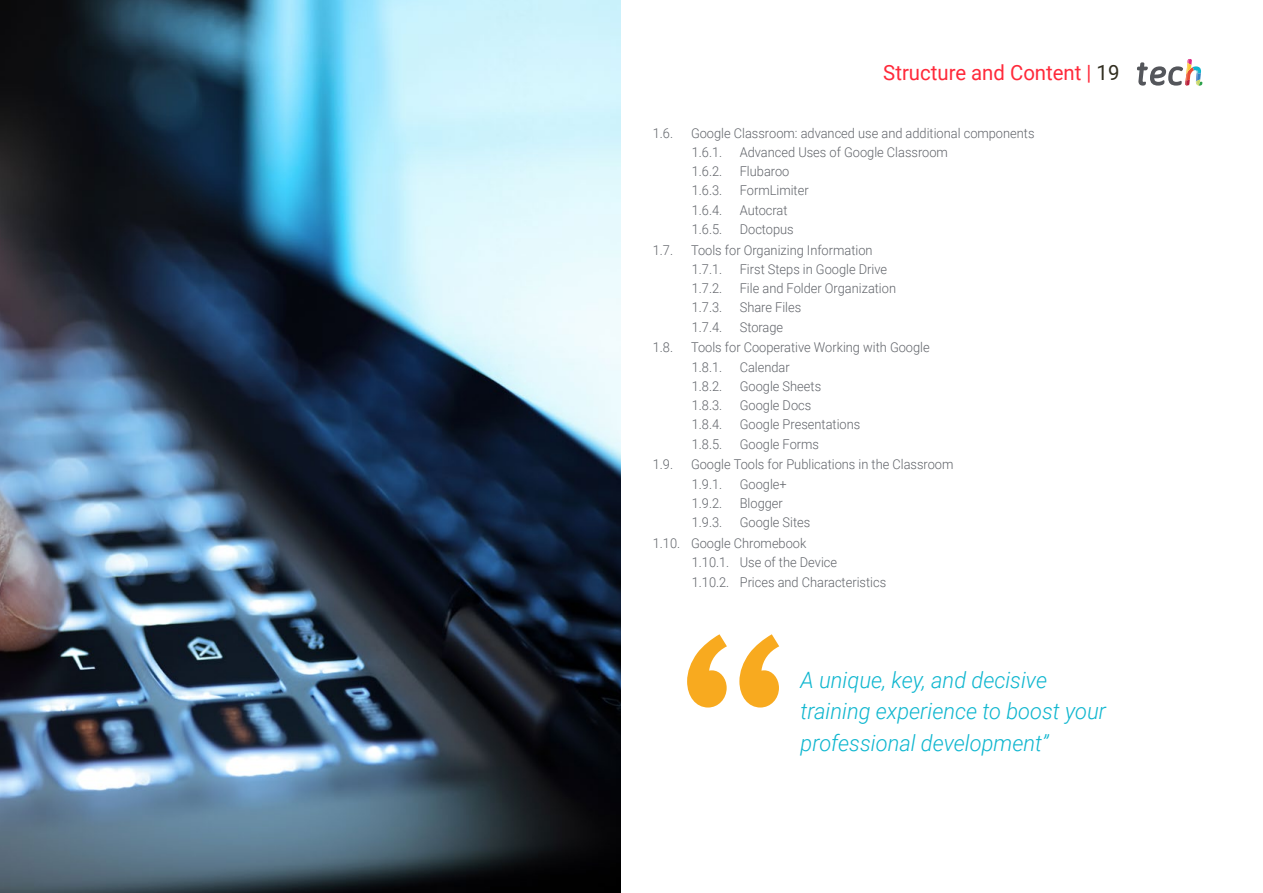
<style>
.page{position:relative;width:1263px;height:893px;background:#fff}
.page>*{position:absolute;margin:0;border:0;box-sizing:border-box;transform-origin:0 0}
.t1{font:italic 300 22.5px/31.5px "Roboto";color:#0fb6cf}
.t2{font:21px "Roboto";color:#ff293a}
.t3{font:300 13.5px/19.2px "Roboto";color:#61646a;scale:.95 1}
.s1{color:#312e20}
</style>
<div class="page">
<img style="left:0;top:0;width:621px;height:893px">
<svg style="left:687px;top:634px;width:92px;height:73px"></svg>
<svg style="left:1137px;top:59px;width:65px;height:27px"></svg>
<h2 class="t2" style="left:883px;top:57px;width:238px">Structure and Content | <span class="s1">19</span></h2>
<p class="t3" style="left:653px;top:123px;width:23px">1.6.</p>
<p class="t3" style="left:691px;top:123px;width:363px">Google Classroom: advanced use and additional components<br>1.6.1.</p>
<p class="t3" style="left:740px;top:142px;width:221px">Advanced Uses of Google Classroom</p>
<p class="t3" style="left:692px;top:161px;width:34px">1.6.2.</p>
<p class="t3" style="left:740px;top:161px;width:54px">Flubaroo</p>
<p class="t3" style="left:692px;top:181px;width:34px">1.6.3.</p>
<p class="t3" style="left:740px;top:181px;width:74px">FormLimiter</p>
<p class="t3" style="left:692px;top:200px;width:34px">1.6.4.</p>
<p class="t3" style="left:740px;top:200px;width:52px">Autocrat</p>
<p class="t3" style="left:692px;top:219px;width:34px">1.6.5.</p>
<p class="t3" style="left:740px;top:219px;width:58px">Doctopus</p>
<p class="t3" style="left:653px;top:240px;width:23px">1.7.</p>
<p class="t3" style="left:691px;top:240px;width:193px">Tools for Organizing Information<br>1.7.1.</p>
<p class="t3" style="left:740px;top:259px;width:157px">First Steps in Google Drive</p>
<p class="t3" style="left:692px;top:278px;width:34px">1.7.2.</p>
<p class="t3" style="left:740px;top:278px;width:166px">File and Folder Organization</p>
<p class="t3" style="left:692px;top:298px;width:34px">1.7.3.</p>
<p class="t3" style="left:740px;top:298px;width:66px">Share Files</p>
<p class="t3" style="left:692px;top:317px;width:34px">1.7.4.</p>
<p class="t3" style="left:740px;top:317px;width:47px">Storage</p>
<p class="t3" style="left:653px;top:338px;width:23px">1.8.</p>
<p class="t3" style="left:691px;top:338px;width:253px">Tools for Cooperative Working with Google<br>1.8.1.</p>
<p class="t3" style="left:740px;top:357px;width:54px">Calendar</p>
<p class="t3" style="left:692px;top:376px;width:34px">1.8.2.</p>
<p class="t3" style="left:740px;top:376px;width:87px">Google Sheets</p>
<p class="t3" style="left:692px;top:395px;width:34px">1.8.3.</p>
<p class="t3" style="left:740px;top:395px;width:77px">Google Docs</p>
<p class="t3" style="left:692px;top:415px;width:34px">1.8.4.</p>
<p class="t3" style="left:740px;top:415px;width:128px">Google Presentations</p>
<p class="t3" style="left:692px;top:434px;width:34px">1.8.5.</p>
<p class="t3" style="left:740px;top:434px;width:85px">Google Forms</p>
<p class="t3" style="left:653px;top:455px;width:23px">1.9.</p>
<p class="t3" style="left:691px;top:455px;width:278px">Google Tools for Publications in the Classroom<br>1.9.1.</p>
<p class="t3" style="left:740px;top:474px;width:51px">Google+</p>
<p class="t3" style="left:692px;top:493px;width:34px">1.9.2.</p>
<p class="t3" style="left:740px;top:493px;width:47px">Blogger</p>
<p class="t3" style="left:692px;top:512px;width:34px">1.9.3.</p>
<p class="t3" style="left:653px;top:512px;width:167px;line-height:20.7px;text-align:right">Google Sites<br>1.10. Google Chromebook</p>
<p class="t3" style="left:692px;top:552px;width:206px">1.10.1. Use of the Device<br>1.10.2. Prices and Characteristics</p>
<h1 class="t1" style="left:800px;top:663px;width:307px">A unique, key, and decisive training experience to boost your professional development”</h1>
</div>
